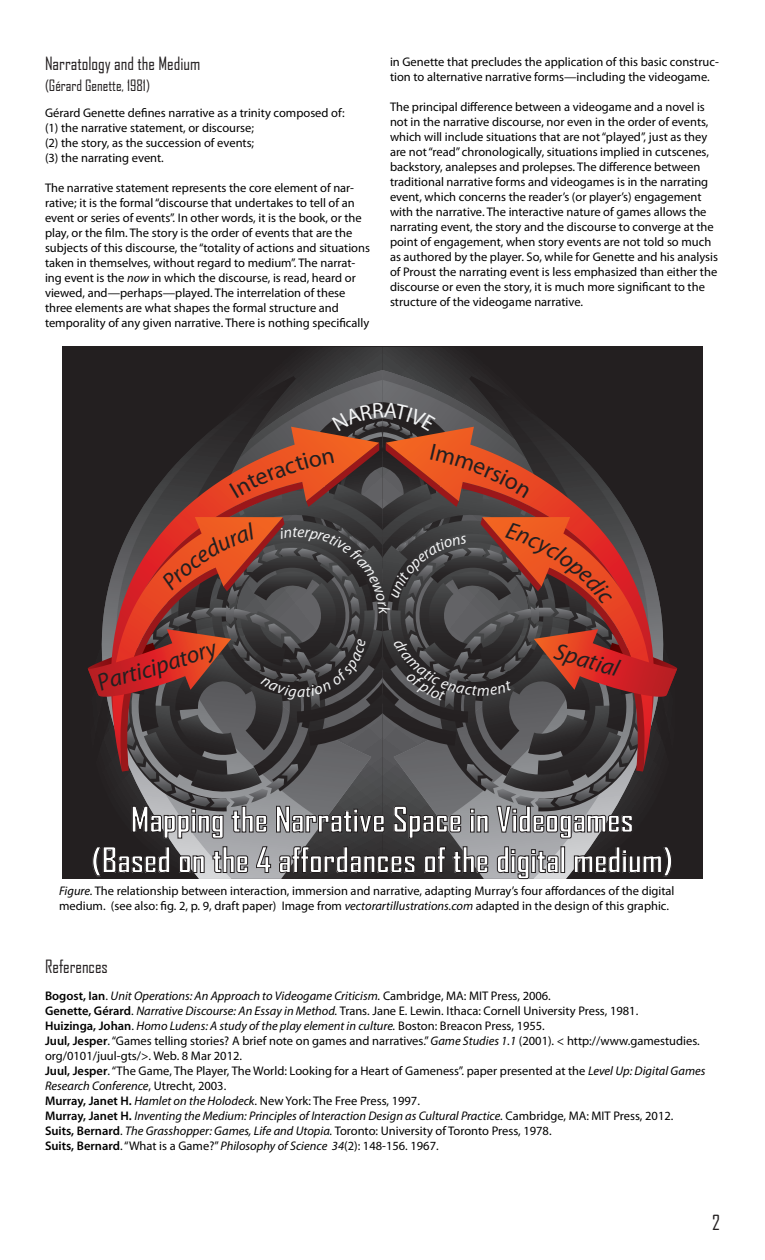
<style>
.page{position:relative;width:765px;height:1260px;background:#fff}
.page>*{position:absolute;margin:0;border:0;box-sizing:border-box;transform-origin:0 0}
.t1{font:700 33.75px/40.5px "Agency FB";color:#fff;text-align:center}
.t2{font:20px "Agency FB";color:#231f20}
.Legend_subtitle{font:17.5px "Agency FB";color:#231f20}
.Legend_subtitle-2{font:15px "Agency FB";color:#231f20}
.legend_text{font:12.5px/15px "Myriad Pro";color:#000}
.legend_text-2{font:italic 12.5px "Myriad Pro";color:#000}
.s1{font-style:italic}
.s2{font-weight:600;font-style:normal}
.s3{font-style:normal}
.s4{font-weight:600}
</style>
<div class="page">
<div style="left:63px;top:347px;width:319px;height:532px;background:#231f20"></div>
<svg style="left:296px;top:347px;width:86px;height:499px"></svg>
<svg style="left:169px;top:376px;width:125px;height:503px"></svg>
<svg style="left:169px;top:378px;width:202px;height:24px"></svg>
<div style="left:382px;top:347px;width:320px;height:532px;background:#231f20"></div>
<svg style="left:382px;top:347px;width:87px;height:499px"></svg>
<svg style="left:471px;top:376px;width:125px;height:503px"></svg>
<svg style="left:394px;top:378px;width:202px;height:24px"></svg>
<svg style="left:169px;top:846px;width:1px;height:30px"></svg>
<svg style="left:179px;top:855px;width:26px;height:18px"></svg>
<svg style="left:212px;top:846px;width:36px;height:27px"></svg>
<svg style="left:256px;top:846px;width:15px;height:27px"></svg>
<svg style="left:279px;top:846px;width:137px;height:27px"></svg>
<svg style="left:424px;top:846px;width:22px;height:27px"></svg>
<svg style="left:453px;top:846px;width:35px;height:27px"></svg>
<svg style="left:497px;top:846px;width:62px;height:33px;background:#919194"></svg>
<div style="left:561px;top:846px;width:4px;height:27px;border:1px solid #231f20"></div>
<svg style="left:574px;top:846px;width:22px;height:30px"></svg>
<svg style="left:88px;top:402px;width:589px;height:437px"></svg>
<p class="Legend_subtitle" style="left:45px;top:52px;width:157px">Narratology and the Medium</p>
<p class="Legend_subtitle-2" style="left:45px;top:76px;width:106px">(Gérard Genette, 1981)</p>
<p class="legend_text" style="left:45px;top:105px;width:301px">Gérard Genette defines narrative as a trinity composed of:</p>
<p class="legend_text" style="left:45px;top:120px;width:211px">(1) the narrative statement, or discourse;</p>
<p class="legend_text" style="left:45px;top:135px;width:211px">(2) the story, as the succession of events;</p>
<p class="legend_text" style="left:45px;top:150px;width:120px">(3) the narrating event.</p>
<p class="legend_text" style="left:45px;top:180px;width:327px">The narrative statement represents the core element of nar&shy;rative; it is the formal “discourse that undertakes to tell of an event or series of events”. In other words, it is the book, or the play, or the film. The story is the order of events that are the subjects of this discourse, the “totality of actions and situations taken in themselves, without regard to medium”. The narrat&shy;ing event is the <span class="s1">now</span> in which the discourse, is read, heard or viewed, and—perhaps—played. The interrelation of these three elements are what shapes the formal structure and temporality of any given narrative. There is nothing specifically</p>
<p class="legend_text" style="left:390px;top:54px;width:330px">in Genette that precludes the application of this basic construc&shy;tion to alternative narrative forms—including the videogame.</p>
<p class="legend_text" style="left:390px;top:99px;width:330px">The principal difference between a videogame and a novel is not in the narrative discourse, nor even in the order of events, which will include situations that are not “played”, just as they are not “read” chronologically, situations implied in cutscenes, backstory, analepses and prolepses. The difference between traditional narrative forms and videogames is in the narrating event, which concerns the reader’s (or player’s) engagement with the narrative. The interactive nature of games allows the narrating event, the story and the discourse to converge at the point of engagement, when story events are not told so much as authored by the player. So, while for Genette and his analysis of Proust the narrating event is less emphasized than either the discourse or even the story, it is much more significant to the structure of the videogame narrative.</p>
<p class="t1" style="left:91px;top:798px;width:583px">Mapping the Narrative Space in Videogames (Based on the 4 affordances of the digital medium)</p>
<p class="legend_text" style="left:59px;top:883px;width:617px"><span class="s1">Figure.</span> The relationship between interaction, immersion and narrative, adapting Murray’s four affordances of the digital medium. (see also: fig. 2, p. 9, draft paper) Image from <span class="s1">vectorartillustrations.com</span> adapted in the design of this graphic.</p>
<p class="Legend_subtitle" style="left:45px;top:956px;width:64px">References</p>
<p class="legend_text-2" style="left:45px;top:988px;width:507px"><span class="s2">Bogost, Ian</span><span class="s3">.</span> Unit Operations: An Approach to Videogame Criticism. <span class="s3">Cambridge, MA: MIT Press, 2006.</span></p>
<p class="legend_text" style="left:45px;top:1003px;width:595px"><span class="s4">Genette, Gérard</span>. <span class="s1">Narrative Discourse: An Essay in Method.</span> Trans. Jane E. Lewin. Ithaca: Cornell University Press, 1981.</p>
<p class="legend_text-2" style="left:45px;top:1018px;width:501px"><span class="s2">Huizinga, Johan</span><span class="s3">.</span> Homo Ludens: A study of the play element in culture. <span class="s3">Boston: Breacon Press, 1955.</span></p>
<p class="legend_text" style="left:45px;top:1033px;width:656px"><span class="s4">Juul, Jesper</span>. “Games telling stories? A brief note on games and narratives.” <span class="s1">Game Studies 1.1</span> (2001). &lt; http://www.gamestudies. org/0101/juul-gts/&gt;. Web. 8 Mar 2012.</p>
<p class="legend_text" style="left:45px;top:1063px;width:662px"><span class="s4">Juul, Jesper</span>. “The Game, The Player, The World: Looking for a Heart of Gameness”. paper presented at the <span class="s1">Level Up: Digital Games<br>Research Conference</span>, Utrecht, 2003.</p>
<p class="legend_text" style="left:45px;top:1093px;width:376px"><span class="s4">Murray, Janet H.</span> <span class="s1">Hamlet on the Holodeck</span>. New York: The Free Press, 1997.</p>
<p class="legend_text-2" style="left:45px;top:1108px;width:630px"><span class="s2">Murray, Janet H.</span> Inventing the Medium: Principles of Interaction Design as Cultural Practice. <span class="s3">Cambridge, MA: MIT Press, 2012.</span></p>
<p class="legend_text" style="left:45px;top:1123px;width:508px"><span class="s4">Suits, Bernard</span>. <span class="s1">The Grasshopper: Games, Life and Utopia.</span> Toronto: University of Toronto Press, 1978.</p>
<p class="legend_text" style="left:45px;top:1138px;width:395px"><span class="s4">Suits, Bernard</span>. “What is a Game?” <span class="s1">Philosophy of Science 34</span>(2): 148-156. 1967.</p>
<p class="t2" style="left:712px;top:1211px;width:9px">2</p>
</div>
